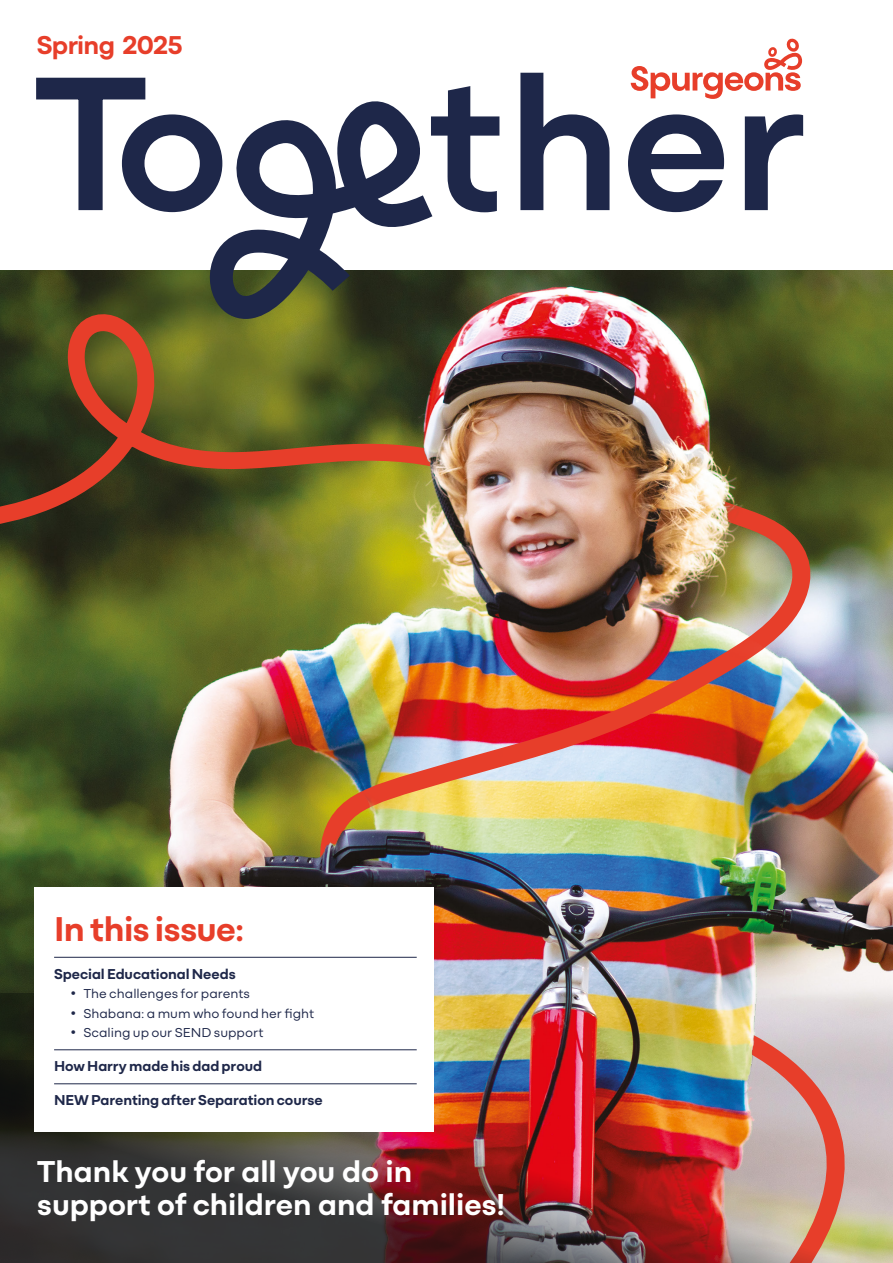
<style>
.page{position:relative;width:893px;height:1263px;background:#fff}
.page>*{position:absolute;margin:0;border:0;box-sizing:border-box;transform-origin:0 0}
.t1{font:700 36px "Mozaic GEO";letter-spacing:-.015em;color:#e73e2a}
.t2{font:700 31.65px/32.8px "Mozaic GEO";color:#fff}
.t3{font:700 27px "Mozaic GEO";letter-spacing:-.025em;color:#e73e2a}
.t4{font:700 15px "Mozaic GEO";letter-spacing:-.005em;color:#1e2749}
.t5{font:13.5px "Mozaic GEO";color:#1e2749}
.s1{font-weight:700;font-size:15px}
</style>
<div class="page">
<img style="left:0;top:270px;width:893px;height:723px">
<img style="left:0;top:993px;width:893px;height:67px">
<svg style="left:207px;top:101px;width:225px;height:198px"></svg>
<svg style="left:36px;top:78px;width:186px;height:134px"></svg>
<svg style="left:431px;top:86px;width:68px;height:126px"></svg>
<svg style="left:520px;top:73px;width:89px;height:137px"></svg>
<svg style="left:628px;top:114px;width:96px;height:98px"></svg>
<svg style="left:745px;top:114px;width:58px;height:96px"></svg>
<img style="left:320px;top:476px;width:503px;height:455px">
<img style="left:0;top:299px;width:564px;height:246px">
<svg style="left:698px;top:1010px;width:195px;height:50px;background:#d9c6ab"></svg>
<svg style="left:631px;top:38px;width:171px;height:61px"></svg>
<img style="left:0;top:1060px;width:893px;height:203px">
<div style="left:35px;top:888px;width:399px;height:244px;background:#fff"></div>
<hr style="left:54px;top:957px;width:363px;height:1px;background:#1e2749">
<hr style="left:54px;top:1049px;width:363px;height:1px;background:#1e2749">
<hr style="left:54px;top:1083px;width:363px;height:1px;background:#1e2749">
<h3 class="t3" style="left:37px;top:24px;width:148px">Spring 2025</h3>
<h1 class="t1" style="left:54px;top:901px;width:192px">In this issue:</h1>
<p class="t4" style="left:54px;top:962px;width:183px">Special Educational Needs</p>
<p class="t5" style="left:71px;top:983px;width:181px"><span class="s1">•</span> The challenges for parents</p>
<p class="t5" style="left:71px;top:1003px;width:245px"><span class="s1">•</span> Shabana: a mum who found her fight</p>
<p class="t5" style="left:71px;top:1022px;width:195px"><span class="s1">•</span> Scaling up our SEND support</p>
<p class="t4" style="left:54px;top:1054px;width:210px">How Harry made his dad proud</p>
<p class="t4" style="left:54px;top:1088px;width:270px">NEW Parenting after Separation course</p>
<h2 class="t2" style="left:37px;top:1152px;width:469px">Thank you for all you do in support of children and families!</h2>
</div>
